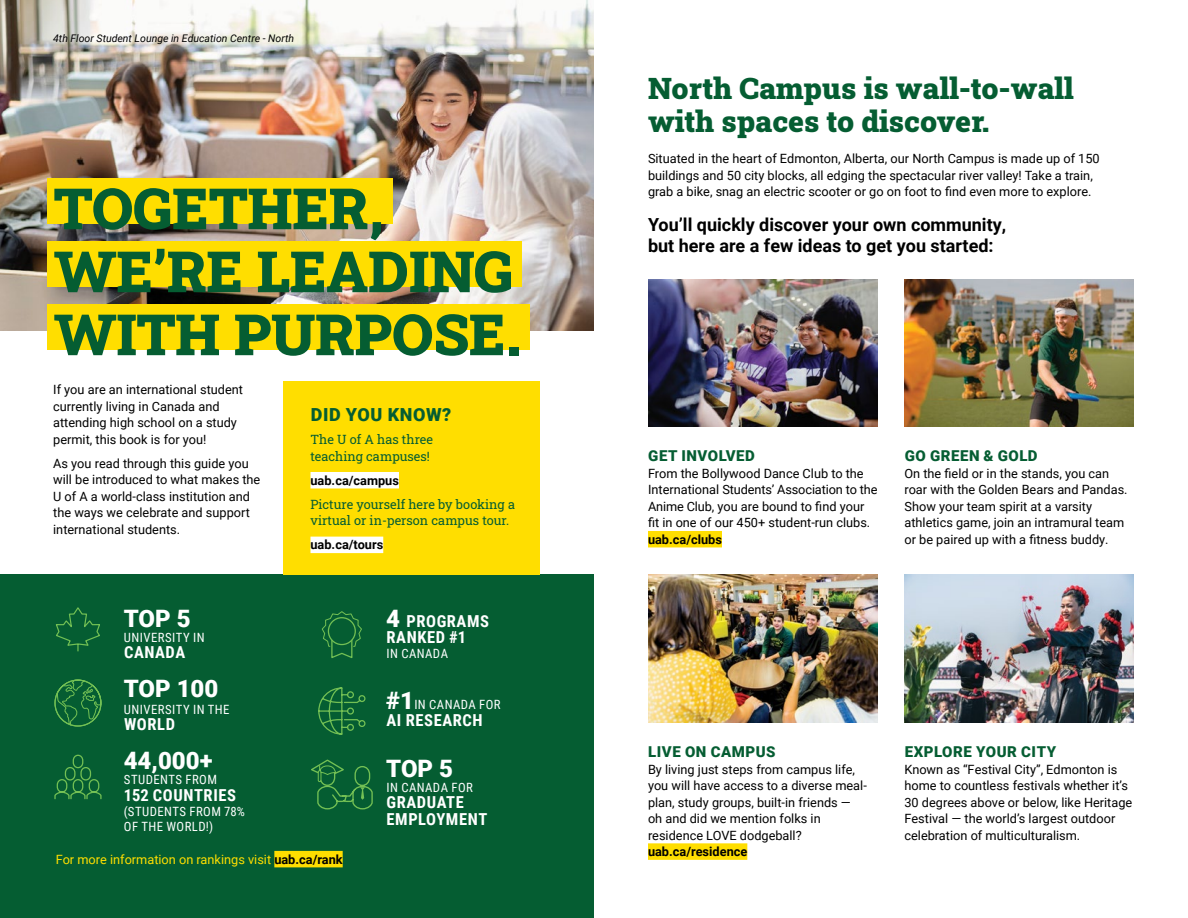
<style>
.page{position:relative;width:1188px;height:918px;background:#fff}
.page>*{position:absolute;margin:0;border:0;box-sizing:border-box;transform-origin:0 0}
.t1{font:900 57px/63px "Roboto Slab";color:#055d32}
.t2{font:900 30px/33px "Roboto Slab";color:#055d32}
.t3{font:900 24px "Roboto";color:#fff}
.t4{font:700 18px/21px "Roboto";color:#000}
.t5{font:900 18px "Roboto";letter-spacing:.035em;color:#055d32}
.t6{font:700 16.5px/16.5px "Roboto Condensed";letter-spacing:.035em;color:#fff}
.t7{font:900 15px "Roboto";letter-spacing:.035em;color:#055d32}
.t8{font:12.75px/16.5px "Roboto";color:#000}
.t9{font:12.75px/15px "Roboto Condensed";letter-spacing:.035em;color:#fff}
.t10{font:12.75px/16.5px "Roboto Slab";color:#055d32}
.t11{font:700 12.75px "Roboto";color:#000}
.t12{font:12.75px "Roboto";color:#ffde00}
.t13{font:italic 10.5px "Roboto";color:#000}
.s1{font-family:"Roboto";font-weight:900;font-size:24px}
.s2{font-weight:700;color:#000}
</style>
<div class="page">
<img style="left:0;top:0;width:594px;height:330px">
<div style="left:47px;top:178px;width:346px;height:46px;background:#ffde00"></div>
<div style="left:47px;top:241px;width:475px;height:46px;background:#ffde00"></div>
<div style="left:47px;top:304px;width:482px;height:46px;background:#ffde00"></div>
<div style="left:0;top:575px;width:594px;height:343px;background:#055d32"></div>
<svg style="left:56px;top:681px;width:44px;height:45px"></svg>
<div style="left:54px;top:679px;width:48px;height:48px;border:1px solid #73c054;border-radius:50%"></div>
<svg style="left:54px;top:755px;width:48px;height:44px"></svg>
<svg style="left:56px;top:607px;width:44px;height:45px"></svg>
<svg style="left:322px;top:611px;width:40px;height:47px"></svg>
<svg style="left:311px;top:760px;width:62px;height:49px"></svg>
<svg style="left:318px;top:687px;width:48px;height:48px"></svg>
<img style="left:648px;top:279px;width:230px;height:147px">
<img style="left:904px;top:279px;width:230px;height:147px">
<div style="left:648px;top:531px;width:74px;height:16px;background:#ffde00"></div>
<img style="left:648px;top:575px;width:230px;height:147px">
<img style="left:904px;top:575px;width:230px;height:147px">
<div style="left:648px;top:843px;width:99px;height:17px;background:#ffde00"></div>
<div style="left:284px;top:381px;width:256px;height:194px;background:#ffde00"></div>
<div style="left:310px;top:472px;width:89px;height:16px;background:#fff"></div>
<div style="left:310px;top:537px;width:73px;height:16px;background:#fff"></div>
<div style="left:274px;top:851px;width:69px;height:16px;background:#ffde00"></div>
<p class="t13" style="left:53px;top:31px;width:243px">4th Floor Student Lounge in Education Centre - North</p>
<h1 class="t1" style="left:54px;top:176px;width:468px">TOGETHER,<br>WE’RE LEADING<br>WITH PURPOSE.</h1>
<p class="t8" style="left:53px;top:381px;width:191px">If you are an international student currently living in Canada and attending high school on a study permit, this book is for you!</p>
<p class="t8" style="left:53px;top:455px;width:209px">As you read through this guide you will be introduced to what makes the<br>U of A a world-class institution and the ways we celebrate and support international students.</p>
<h3 class="t3" style="left:124px;top:601px;width:68px">TOP 5</h3>
<p class="t9" style="left:124px;top:629px;width:82px">UNIVERSITY IN</p>
<p class="t6" style="left:124px;top:644px;width:63px">CANADA</p>
<h3 class="t3" style="left:124px;top:672px;width:96px">TOP 100</h3>
<p class="t9" style="left:124px;top:701px;width:107px">UNIVERSITY IN THE</p>
<p class="t6" style="left:124px;top:716px;width:53px">WORLD</p>
<h3 class="t3" style="left:124px;top:744px;width:90px">44,000+</h3>
<p class="t9" style="left:124px;top:772px;width:95px">STUDENTS FROM</p>
<p class="t6" style="left:124px;top:786px;width:114px">152 COUNTRIES</p>
<p class="t9" style="left:124px;top:803px;width:123px">(STUDENTS FROM 78%<br>OF THE WORLD!)</p>
<h3 class="t5" style="left:311px;top:402px;width:142px">DID YOU KNOW?</h3>
<p class="t10" style="left:310px;top:431px;width:124px">The U of A has three teaching campuses!</p>
<p class="t11" style="left:310px;top:471px;width:90px">uab.ca/campus</p>
<p class="t10" style="left:310px;top:496px;width:206px">Picture yourself here by booking a virtual or in-person campus tour.</p>
<p class="t11" style="left:310px;top:536px;width:74px">uab.ca/tours</p>
<p class="t6" style="left:386px;top:612px;width:104px"><span class="s1">4</span> PROGRAMS<br>RANKED #1</p>
<p class="t9" style="left:387px;top:646px;width:63px">IN CANADA</p>
<p class="t9" style="left:386px;top:697px;width:116px"><span class="s1">#1</span>IN CANADA FOR</p>
<p class="t6" style="left:387px;top:711px;width:98px">AI RESEARCH</p>
<h3 class="t3" style="left:386px;top:751px;width:68px">TOP 5</h3>
<p class="t9" style="left:387px;top:779px;width:88px">IN CANADA FOR</p>
<p class="t6" style="left:387px;top:794px;width:102px">GRADUATE<br>EMPLOYMENT</p>
<p class="t12" style="left:56px;top:850px;width:288px">For more information on rankings visit <span class="s2">uab.ca/rank</span></p>
<h2 class="t2" style="left:648px;top:71px;width:427px">North Campus is wall-to-wall with spaces to discover.</h2>
<p class="t8" style="left:648px;top:150px;width:453px">Situated in the heart of Edmonton, Alberta, our North Campus is made up of 150 buildings and 50 city blocks, all edging the spectacular river valley! Take a train, grab a bike, snag an electric scooter or go on foot to find even more to explore.</p>
<h3 class="t4" style="left:648px;top:213px;width:360px">You’ll quickly discover your own community, but here are a few ideas to get you started:</h3>
<p class="t7" style="left:648px;top:445px;width:108px">GET INVOLVED</p>
<p class="t8" style="left:648px;top:464px;width:231px">From the Bollywood Dance Club to the International Students’ Association to the Anime Club, you are bound to find your fit in one of our 450+ student-run clubs.</p>
<p class="t11" style="left:648px;top:530px;width:76px">uab.ca/clubs</p>
<p class="t7" style="left:905px;top:445px;width:134px">GO GREEN &amp; GOLD</p>
<p class="t8" style="left:904px;top:464px;width:225px">On the field or in the stands, you can roar with the Golden Bears and Pandas.<br>Show your team spirit at a varsity athletics game, join an intramural team or be paired up with a fitness buddy.</p>
<p class="t7" style="left:648px;top:741px;width:129px">LIVE ON CAMPUS</p>
<p class="t8" style="left:648px;top:760px;width:220px">By living just steps from campus life, you will have access to a diverse meal&shy;plan, study groups, built-in friends — oh and did we mention folks in residence LOVE dodgeball?</p>
<p class="t11" style="left:648px;top:843px;width:101px">uab.ca/residence</p>
<p class="t7" style="left:905px;top:741px;width:153px">EXPLORE YOUR CITY</p>
<p class="t8" style="left:904px;top:760px;width:229px">Known as “Festival City”, Edmonton is home to countless festivals whether it’s 30 degrees above or below, like Heritage Festival — the world’s largest outdoor celebration of multiculturalism.</p>
</div>
